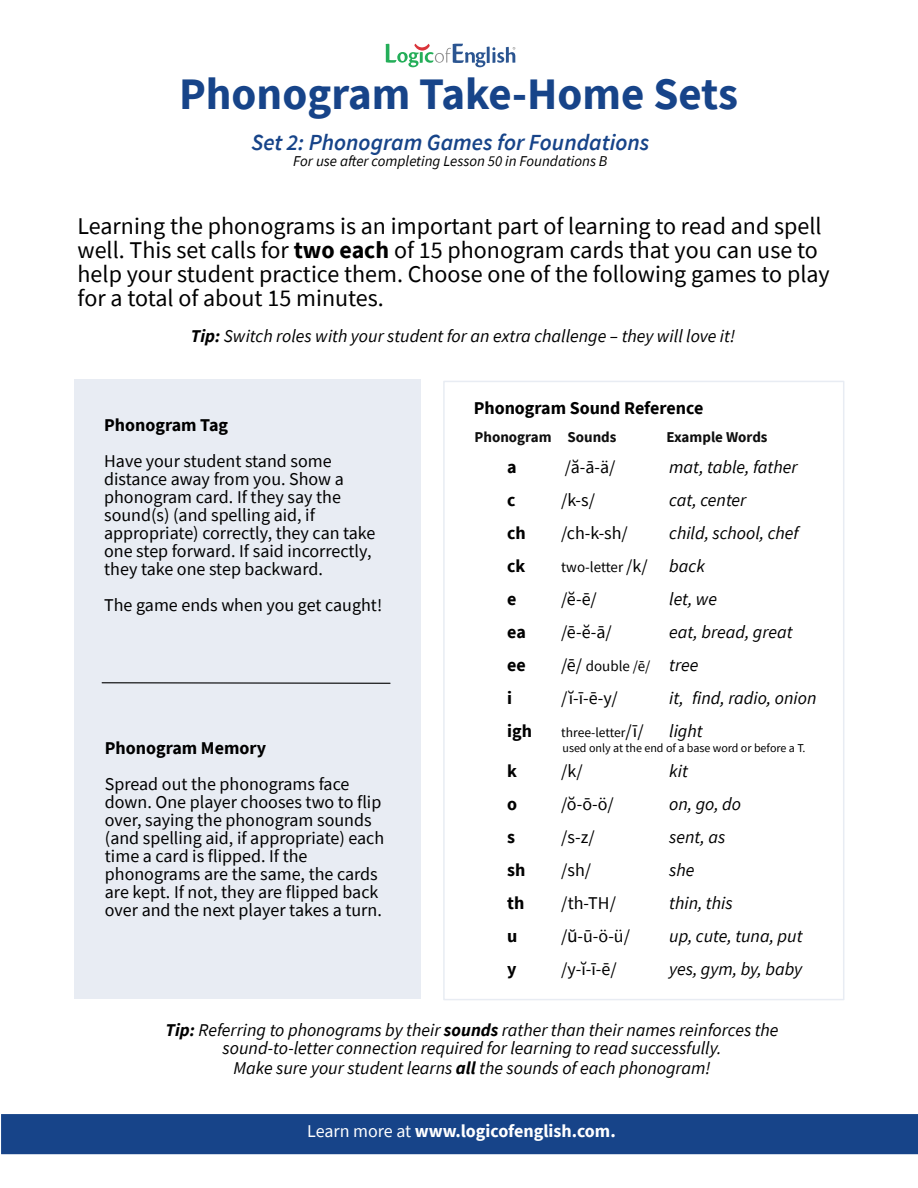
<style>
.page{position:relative;width:918px;height:1188px;background:#fff}
.page>*{position:absolute;margin:0;border:0;box-sizing:border-box;transform-origin:0 0}
.t1{font:700 45px "Source Sans Pro";color:#174489}
.t2{font:24px/24px "Source Sans Pro";color:#000}
.t3{font:italic 600 22.95px "Source Sans Pro";color:#174489}
.t4{font:18px/18px "Source Sans Pro";color:#000}
.t5{font:italic 18px/18.8px "Source Sans Pro";color:#000;text-align:center}
.t6{font:700 18px "Source Sans Pro";color:#000}
.t7{font:700 18px "Source Sans Pro";color:#fff}
.t8{font:italic 15px "Source Sans Pro";color:#000}
.t9{font:15px "Source Sans Pro";color:#000}
.t10{font:700 15px "Source Sans Pro";color:#0f0f0f}
.t11{font:13.5px "Source Sans Pro";color:#000}
.t12{font:12px "Source Sans Pro";color:#000}
.s1{font-weight:700}
.s2{font-size:18px}
.s3{font-style:italic;font-size:18px}
.s4{font-family:"Arial"}
.s5{font-weight:400}
</style>
<div class="page">
<div style="left:74px;top:380px;width:347px;height:619px;background:#e8ecf3"></div>
<svg style="left:101px;top:682px;width:290px;height:2px"></svg>
<svg style="left:386px;top:44px;width:129px;height:23px"></svg>
<div style="left:1px;top:1114px;width:917px;height:41px;background:#174489"></div>
<h1 class="t1" style="left:179px;top:75px;width:560px">Phonogram Take-Home Sets</h1>
<p class="t3" style="left:252px;top:133px;width:399px">Set 2: Phonogram Games for Foundations</p>
<p class="t8" style="left:293px;top:155px;width:316px">For use after completing Lesson 50 in Foundations B</p>
<p class="t2" style="left:78px;top:216px;width:754px">Learning the phonograms is an important part of learning to read and spell well. This set calls for <span class="s1">two each</span> of 15 phonogram cards that you can use to help your student practice them. Choose one of the following games to play for a total of about 15 minutes.</p>
<p class="t5" style="left:191px;top:329px;width:546px"><span class="s1">Tip:</span> Switch roles with your student for an extra challenge – they will love it!</p>
<p class="t6" style="left:104px;top:418px;width:126px">Phonogram Tag</p>
<p class="t4" style="left:104px;top:454px;width:273px">Have your student stand some distance away from you. Show a phonogram card. If they say the sound(s) (and spelling aid, if appropriate) correctly, they can take one step forward. If said incorrectly, they take one step backward.</p>
<p class="t4" style="left:104px;top:598px;width:280px">The game ends when you get caught!</p>
<p class="t6" style="left:105px;top:741px;width:163px">Phonogram Memory</p>
<p class="t4" style="left:105px;top:777px;width:281px">Spread out the phonograms face down. One player chooses two to flip over, saying the phonogram sounds (and spelling aid, if appropriate) each time a card is flipped. If the phonograms are the same, the cards are kept. If not, they are flipped back over and the next player takes a turn.</p>
<p class="t6" style="left:474px;top:401px;width:231px">Phonogram Sound Reference</p>
<p class="t10" style="left:475px;top:431px;width:144px">Phonogram Sounds</p>
<p class="t10" style="left:667px;top:431px;width:103px">Example Words</p>
<p class="t6" style="left:507px;top:459px;width:11px">a</p>
<p class="t4" style="left:565px;top:459px;width:52px">/ă-ā-ä/</p>
<p class="t5" style="left:669px;top:459px;width:130px">mat, table, father</p>
<p class="t6" style="left:507px;top:492px;width:10px">c</p>
<p class="t4" style="left:561px;top:492px;width:35px">/k-s/</p>
<p class="t5" style="left:669px;top:492px;width:79px">cat, center</p>
<p class="t6" style="left:507px;top:525px;width:20px">ch</p>
<p class="t4" style="left:561px;top:525px;width:68px">/ch-k-sh/</p>
<p class="t5" style="left:669px;top:525px;width:131px">child, school, chef</p>
<p class="t6" style="left:507px;top:558px;width:20px">ck</p>
<p class="t9" style="left:561px;top:560px;width:145px">two-letter <span class="s2">/k/</span> <span class="s3">back</span></p>
<p class="t6" style="left:507px;top:591px;width:11px">e</p>
<p class="t4" style="left:561px;top:591px;width:37px">/ĕ-ē/</p>
<p class="t5" style="left:669px;top:591px;width:50px">let, we</p>
<p class="t6" style="left:507px;top:624px;width:20px">ea</p>
<p class="t4" style="left:561px;top:624px;width:52px">/ē-ĕ-ā/</p>
<p class="t5" style="left:669px;top:624px;width:125px">eat, bread, great</p>
<p class="t6" style="left:507px;top:657px;width:20px">ee</p>
<p class="t9" style="left:561px;top:659px;width:139px"><span class="s2">/ē/</span> double /ē/ <span class="s3">tree</span></p>
<p class="t6" style="left:507px;top:690px;width:6px">i</p>
<p class="t4" style="left:561px;top:690px;width:58px">/ĭ-ī-ē-y/</p>
<p class="t5" style="left:669px;top:690px;width:149px">it, find, radio, onion</p>
<p class="t6" style="left:507px;top:723px;width:26px">igh</p>
<p class="t11" style="left:561px;top:726px;width:84px">three-letter<span class="s2">/ī/</span></p>
<p class="t5" style="left:669px;top:723px;width:35px">light</p>
<p class="t6" style="left:507px;top:764px;width:11px">k</p>
<p class="t4" style="left:561px;top:764px;width:23px">/k/</p>
<p class="t5" style="left:669px;top:763px;width:20px">kit</p>
<p class="t6" style="left:507px;top:797px;width:11px">o</p>
<p class="t4" style="left:561px;top:797px;width:54px">/ŏ-ō-ö/</p>
<p class="t5" style="left:669px;top:796px;width:73px">on, go, do</p>
<p class="t6" style="left:507px;top:830px;width:9px">s</p>
<p class="t4" style="left:561px;top:830px;width:35px">/s-z/</p>
<p class="t5" style="left:669px;top:829px;width:58px">sent, as</p>
<p class="t6" style="left:507px;top:863px;width:20px">sh</p>
<p class="t4" style="left:561px;top:863px;width:31px">/sh/</p>
<p class="t5" style="left:669px;top:862px;width:27px">she</p>
<p class="t6" style="left:507px;top:896px;width:19px">th</p>
<p class="t4" style="left:561px;top:896px;width:56px">/th-TH/</p>
<p class="t5" style="left:669px;top:895px;width:65px">thin, this</p>
<p class="t6" style="left:507px;top:929px;width:12px">u</p>
<p class="t4" style="left:561px;top:929px;width:70px">/<span class="s4">ŭ</span>-ū-ö-ü/</p>
<p class="t5" style="left:669px;top:928px;width:135px">up, cute, tuna, put</p>
<p class="t6" style="left:507px;top:962px;width:11px">y</p>
<p class="t4" style="left:561px;top:962px;width:57px">/y-ĭ-ī-ē/</p>
<p class="t5" style="left:669px;top:961px;width:135px">yes, gym, by, baby</p>
<p class="t12" style="left:562px;top:743px;width:245px">used only at the end of a base word or before a T.</p>
<p class="t5" style="left:166px;top:1022px;width:614px"><span class="s1">Tip:</span> Referring to phonograms by their <span class="s1">sounds</span> rather than their names reinforces the sound-to-letter connection required for learning to read successfully.<br>Make sure your student learns <span class="s1">all</span> the sounds of each phonogram!</p>
<p class="t7" style="left:307px;top:1123px;width:310px"><span class="s5">Learn more at</span> www.logicofenglish.com.</p>
</div>
